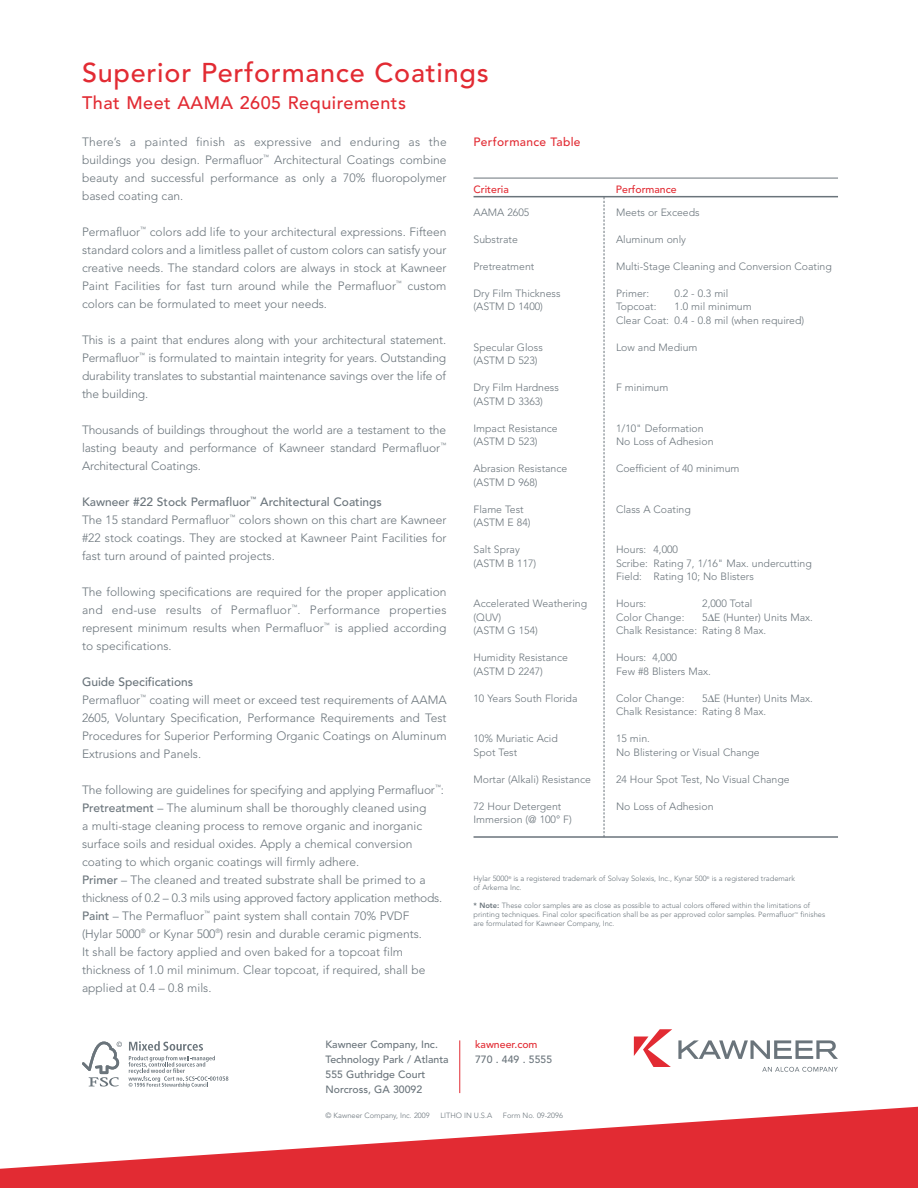
<style>
.page{position:relative;width:918px;height:1188px;background:#fff}
.page>*{position:absolute;margin:0;border:0;box-sizing:border-box;transform-origin:0 0}
.t1{font:500 27px "Avenir";letter-spacing:.03em;color:#e22b33}
.t2{font:500 18px "Avenir";letter-spacing:.03em;color:#e22b33}
.t3{font:300 12px/18px "Avenir";color:#6a747b;text-align:justify}
.t4{font:500 12px "Avenir";letter-spacing:.03em;color:#e22b33}
.t5{font:300 10.5px/13.5px "Avenir";color:#6a747b}
.t6{font:500 10.5px/15px "Avenir";color:#6a747b}
.t7{font:500 10.5px "Avenir";color:#e22b33}
.t8{font:300 7.5px/9px "Avenir";color:#6a747b}
.s1{font-weight:500}
.s2{font-weight:800}
</style>
<div class="page">
<hr style="left:474px;top:178px;width:364px;height:1px;background:#6a747b">
<hr style="left:474px;top:196px;width:364px;height:1px;background:#6a747b">
<hr style="left:474px;top:836px;width:364px;height:2px;background:#6a747b">
<svg style="left:604px;top:197px;width:1px;height:640px"></svg>
<svg style="left:634px;top:1029px;width:38px;height:38px"></svg>
<svg style="left:762px;top:1067px;width:76px;height:5px"></svg>
<svg style="left:678px;top:1040px;width:160px;height:19px"></svg>
<hr style="left:459px;top:1040px;width:1px;height:53px;background:#e22b33">
<svg style="left:82px;top:1042px;width:40px;height:45px"></svg>
<svg style="left:128px;top:1041px;width:100px;height:47px"></svg>
<svg style="left:0;top:1106px;width:918px;height:82px;fill:#e22b33"></svg>
<h1 class="t1" style="left:82px;top:62px;width:408px">Superior Performance Coatings</h1>
<h2 class="t2" style="left:82px;top:96px;width:326px">That Meet AAMA 2605 Requirements</h2>
<p class="t3" style="left:82px;top:133px;width:366px">There’s a painted finish as expressive and enduring as the buildings you design. Permafluor<sup>™</sup> Architectural Coatings combine beauty and successful performance as only a 70% fluoropolymer based coating can.</p>
<p class="t3" style="left:82px;top:223px;width:366px">Permafluor<sup>™</sup> colors add life to your architectural expressions. Fifteen standard colors and a limitless pallet of custom colors can satisfy your creative needs. The standard colors are always in stock at Kawneer Paint Facilities for fast turn around while the Permafluor<sup>™</sup> custom colors can be formulated to meet your needs.</p>
<p class="t3" style="left:82px;top:331px;width:366px">This is a paint that endures along with your architectural statement.<br>Permafluor<sup>™</sup> is formulated to maintain integrity for years. Outstanding durability translates to substantial maintenance savings over the life of the building.</p>
<p class="t3" style="left:82px;top:421px;width:366px">Thousands of buildings throughout the world are a testament to the lasting beauty and performance of Kawneer standard Permafluor<sup>™ </sup>Architectural Coatings.</p>
<p class="t3" style="left:82px;top:493px;width:366px;text-align:left"><span class="s1">Kawneer #22 Stock Permafluor</span><sup>™</sup> <span class="s1">Architectural Coatings<br></span>The 15 standard Permafluor<sup>™</sup> colors shown on this chart are Kawneer #22 stock coatings. They are stocked at Kawneer Paint Facilities for fast turn around of painted projects.</p>
<p class="t3" style="left:82px;top:583px;width:366px">The following specifications are required for the proper application and end-use results of Permafluor<sup>™</sup>. Performance properties represent minimum results when Permafluor<sup>™</sup> is applied according to specifications.</p>
<p class="t3" style="left:82px;top:673px;width:366px;text-align:left"><span class="s1">Guide Specifications<br></span>Permafluor<sup>™</sup> coating will meet or exceed test requirements of AAMA 2605, Voluntary Specification, Performance Requirements and Test Procedures for Superior Performing Organic Coatings on Aluminum Extrusions and Panels.</p>
<p class="t3" style="left:82px;top:781px;width:364px;text-align:left">The following are guidelines for specifying and applying Permafluor<sup>™</sup>:<br><span class="s1">Pretreatment</span> – The aluminum shall be thoroughly cleaned using<br>a multi-stage cleaning process to remove organic and inorganic surface soils and residual oxides. Apply a chemical conversion coating to which organic coatings will firmly adhere.<br><span class="s1">Primer</span> – The cleaned and treated substrate shall be primed to a thickness of 0.2 – 0.3 mils using approved factory application methods.<br><span class="s1">Paint</span> – The Permafluor<sup>™</sup> paint system shall contain 70% PVDF<br>(Hylar 5000<sup>®</sup> or Kynar 500<sup>®</sup>) resin and durable ceramic pigments.<br>It shall be factory applied and oven baked for a topcoat film thickness of 1.0 mil minimum. Clear topcoat, if required, shall be applied at 0.4 – 0.8 mils.</p>
<p class="t4" style="left:474px;top:137px;width:109px">Performance Table</p>
<p class="t7" style="left:474px;top:185px;width:37px">Criteria</p>
<p class="t7" style="left:616px;top:185px;width:62px">Performance</p>
<p class="t5" style="left:474px;top:206px;width:57px">AAMA 2605</p>
<p class="t5" style="left:616px;top:206px;width:85px">Meets or Exceeds</p>
<p class="t5" style="left:474px;top:233px;width:46px">Substrate</p>
<p class="t5" style="left:616px;top:233px;width:72px">Aluminum only</p>
<p class="t5" style="left:474px;top:260px;width:62px">Pretreatment</p>
<p class="t5" style="left:616px;top:260px;width:217px">Multi-Stage Cleaning and Conversion Coating</p>
<p class="t5" style="left:474px;top:287px;width:89px">Dry Film Thickness</p>
<p class="t5" style="left:616px;top:287px;width:35px">Primer:</p>
<p class="t5" style="left:675px;top:287px;width:55px">0.2 - 0.3 mil</p>
<p class="t5" style="left:474px;top:301px;width:71px">(ASTM D 1400)</p>
<p class="t5" style="left:616px;top:301px;width:42px">Topcoat:</p>
<p class="t5" style="left:616px;top:301px;width:190px;text-align:center">1.0 mil minimum<br>Clear Coat: 0.4 - 0.8 mil (when required)</p>
<p class="t5" style="left:474px;top:341px;width:71px">Specular Gloss</p>
<p class="t5" style="left:616px;top:341px;width:83px">Low and Medium</p>
<p class="t5" style="left:474px;top:355px;width:66px">(ASTM D 523)</p>
<p class="t5" style="left:474px;top:382px;width:87px">Dry Film Hardness</p>
<p class="t5" style="left:616px;top:382px;width:54px">F minimum</p>
<p class="t5" style="left:474px;top:395px;width:71px">(ASTM D 3363)</p>
<p class="t5" style="left:474px;top:422px;width:86px">Impact Resistance</p>
<p class="t5" style="left:616px;top:422px;width:89px">1/10" Deformation</p>
<p class="t5" style="left:474px;top:436px;width:66px">(ASTM D 523)</p>
<p class="t5" style="left:616px;top:436px;width:99px">No Loss of Adhesion</p>
<p class="t5" style="left:474px;top:463px;width:95px">Abrasion Resistance</p>
<p class="t5" style="left:616px;top:463px;width:125px">Coefficient of 40 minimum</p>
<p class="t5" style="left:474px;top:476px;width:66px">(ASTM D 968)</p>
<p class="t5" style="left:474px;top:503px;width:52px">Flame Test</p>
<p class="t5" style="left:616px;top:503px;width:76px">Class A Coating</p>
<p class="t5" style="left:474px;top:517px;width:59px">(ASTM E 84)</p>
<p class="t5" style="left:474px;top:544px;width:48px">Salt Spray</p>
<p class="t5" style="left:616px;top:544px;width:64px">Hours: 4,000</p>
<p class="t5" style="left:474px;top:557px;width:64px">(ASTM B 117)</p>
<p class="t5" style="left:616px;top:557px;width:197px">Scribe: Rating 7, 1/16" Max. undercutting<br>Field: Rating 10; No Blisters</p>
<p class="t5" style="left:474px;top:598px;width:115px">Accelerated Weathering</p>
<p class="t5" style="left:616px;top:598px;width:32px">Hours:</p>
<p class="t5" style="left:702px;top:598px;width:52px">2,000 Total</p>
<p class="t5" style="left:474px;top:611px;width:29px">(QUV)</p>
<p class="t5" style="left:616px;top:611px;width:70px">Color Change:</p>
<p class="t5" style="left:702px;top:611px;width:112px">5∆E (Hunter) Units Max.</p>
<p class="t5" style="left:474px;top:625px;width:66px">(ASTM G 154)</p>
<p class="t5" style="left:616px;top:625px;width:152px">Chalk Resistance: Rating 8 Max.</p>
<p class="t5" style="left:474px;top:652px;width:96px">Humidity Resistance</p>
<p class="t5" style="left:616px;top:652px;width:62px">Hours: 4,000</p>
<p class="t5" style="left:474px;top:665px;width:71px">(ASTM D 2247)</p>
<p class="t5" style="left:616px;top:665px;width:96px">Few #8 Blisters Max.</p>
<p class="t5" style="left:474px;top:692px;width:105px">10 Years South Florida</p>
<p class="t5" style="left:616px;top:692px;width:70px">Color Change:</p>
<p class="t5" style="left:616px;top:692px;width:198px;text-indent:86px">5∆E (Hunter) Units Max.<br>Chalk Resistance: Rating 8 Max.</p>
<p class="t5" style="left:474px;top:733px;width:86px">10% Muriatic Acid</p>
<p class="t5" style="left:616px;top:733px;width:35px">15 min.</p>
<p class="t5" style="left:474px;top:746px;width:45px">Spot Test</p>
<p class="t5" style="left:616px;top:746px;width:145px">No Blistering or Visual Change</p>
<p class="t5" style="left:474px;top:773px;width:119px">Mortar (Alkali) Resistance</p>
<p class="t5" style="left:616px;top:773px;width:175px">24 Hour Spot Test, No Visual Change</p>
<p class="t5" style="left:474px;top:800px;width:89px">72 Hour Detergent</p>
<p class="t5" style="left:616px;top:800px;width:99px">No Loss of Adhesion</p>
<p class="t5" style="left:474px;top:814px;width:100px">Immersion (@ 100° F)</p>
<p class="t8" style="left:474px;top:875px;width:323px">Hylar 5000<sup>®</sup> is a registered trademark of Solvay Solexis, Inc., Kynar 500<sup>®</sup> is a registered trademark of Arkema Inc.</p>
<p class="t8" style="left:474px;top:902px;width:353px"><span class="s2">* Note:</span> These color samples are as close as possible to actual colors offered within the limitations of printing techniques. Final color specification shall be as per approved color samples. Permafluor<sup>™</sup> finishes are formulated for Kawneer Company, Inc.</p>
<p class="t6" style="left:326px;top:1038px;width:125px">Kawneer Company, Inc.<br>Technology Park / Atlanta<br>555 Guthridge Court<br>Norcross, GA 30092</p>
<p class="t7" style="left:475px;top:1040px;width:64px">kawneer.com</p>
<p class="t6" style="left:475px;top:1053px;width:79px">770 . 449 . 5555</p>
<p class="t8" style="left:326px;top:1112px;width:106px">© Kawneer Company, Inc. 2009</p>
<p class="t8" style="left:440px;top:1112px;width:53px">LITHO IN U.S.A</p>
<p class="t8" style="left:503px;top:1112px;width:61px">Form No. 09-2096</p>
</div>
